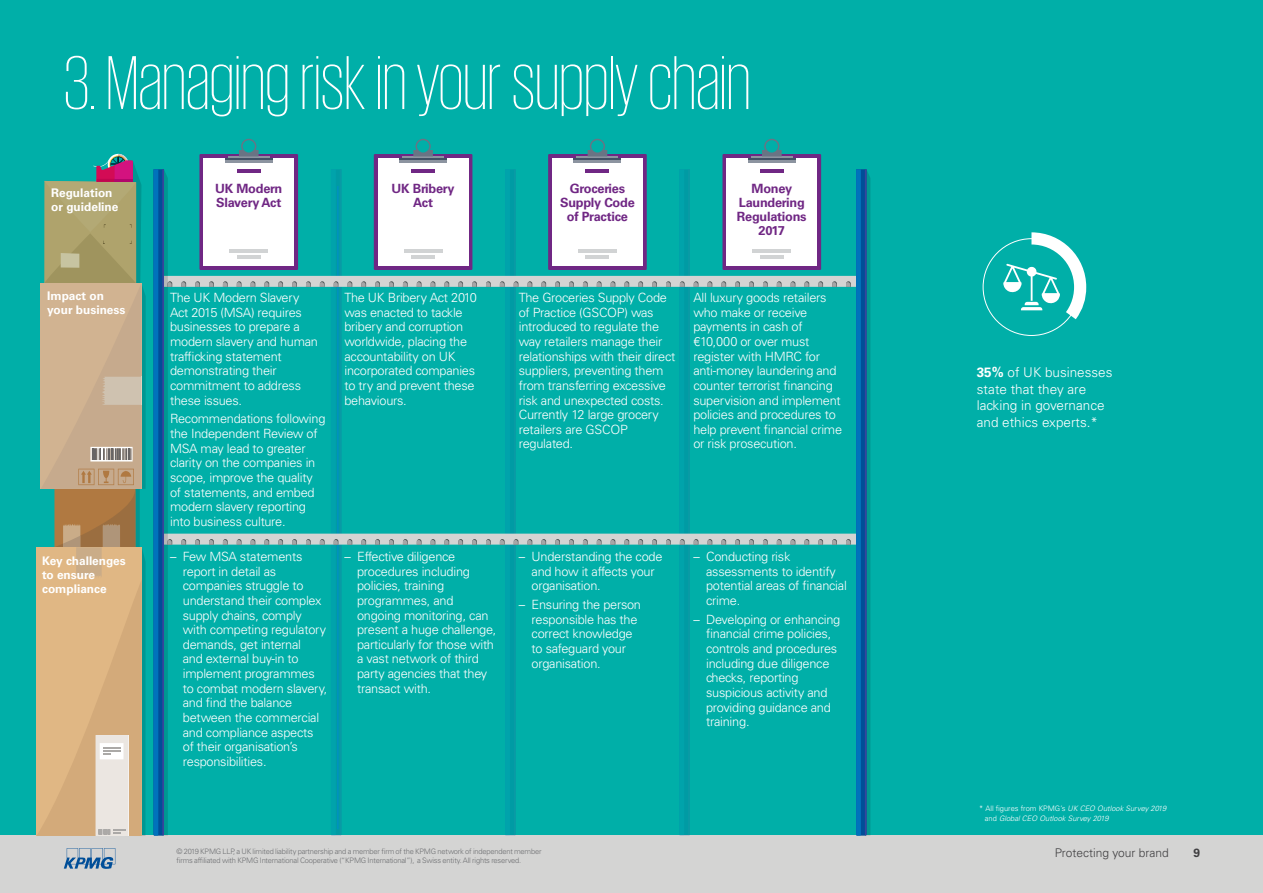
<style>
.page{position:relative;width:1263px;height:893px;background:#00afa8}
.page>*{position:absolute;margin:0;border:0;box-sizing:border-box;transform-origin:0 0}
.t1{font:200 78px "KPMG";color:#fff}
.t2{font:300 13.5px/16.5px "Univers LT Std";color:#fff}
.t3{font:300 12.75px/14.7px "Univers LT Std";letter-spacing:-.02em;color:#fff}
.t4{font:700 12.75px/14.2px "Univers LT Std";letter-spacing:-.02em;color:#702784;text-align:center}
.t5{font:300 12px "Univers LT Std";color:#414042}
.t6{font:700 12px "Univers LT Std";color:#414042}
.t7{font:700 11.85px/14.1px "Univers LT Std";color:#fff}
.t8{font:300 7.5px "Univers LT Std";letter-spacing:-.025em;color:#6d6e71}
.t9{font:italic 300 7.5px/10.5px "Univers LT Std";color:#fff}
.s1{font-family:"Univers 45"}
.s2{font-weight:700}
.s3{font-style:normal}
</style>
<div class="page">
<div style="left:0;top:836px;width:1263px;height:57px;background:#d4d4d3"></div>
<svg style="left:154px;top:169px;width:716px;height:667px"></svg>
<svg style="left:36px;top:154px;width:110px;height:682px;background:#b5ab87"></svg>
<div style="left:199px;top:154px;width:99px;height:116px;background:#702784"></div>
<div style="left:204px;top:158px;width:90px;height:108px;background:#fff"></div>
<div style="left:225px;top:158px;width:47px;height:5px;background:#8c94a0"></div>
<hr style="left:228px;top:156px;width:42px;height:3px;background:#8c94a0">
<hr style="left:225px;top:158px;width:47px;height:2px;background:#425165">
<svg style="left:239px;top:139px;width:20px;height:17px"></svg>
<hr style="left:230px;top:249px;width:38px;height:4px;background:#d1d3d4">
<hr style="left:237px;top:255px;width:24px;height:3px;background:#d1d3d4">
<hr style="left:237px;top:169px;width:24px;height:4px;background:#702784">
<div style="left:374px;top:154px;width:98px;height:116px;background:#702784"></div>
<div style="left:378px;top:158px;width:90px;height:108px;background:#fff"></div>
<div style="left:399px;top:158px;width:48px;height:5px;background:#8c94a0"></div>
<hr style="left:402px;top:156px;width:42px;height:3px;background:#8c94a0">
<hr style="left:399px;top:158px;width:48px;height:2px;background:#425165">
<svg style="left:413px;top:139px;width:20px;height:17px"></svg>
<hr style="left:404px;top:249px;width:38px;height:4px;background:#d1d3d4">
<hr style="left:411px;top:255px;width:24px;height:3px;background:#d1d3d4">
<hr style="left:411px;top:169px;width:24px;height:4px;background:#702784">
<div style="left:548px;top:154px;width:99px;height:116px;background:#702784"></div>
<div style="left:552px;top:158px;width:91px;height:108px;background:#fff"></div>
<div style="left:574px;top:158px;width:47px;height:5px;background:#8c94a0"></div>
<hr style="left:576px;top:156px;width:42px;height:3px;background:#8c94a0">
<hr style="left:574px;top:158px;width:47px;height:2px;background:#425165">
<svg style="left:588px;top:139px;width:19px;height:17px"></svg>
<hr style="left:578px;top:249px;width:39px;height:4px;background:#d1d3d4">
<hr style="left:585px;top:255px;width:24px;height:3px;background:#d1d3d4">
<hr style="left:585px;top:169px;width:24px;height:4px;background:#702784">
<div style="left:722px;top:154px;width:99px;height:116px;background:#702784"></div>
<div style="left:727px;top:158px;width:90px;height:108px;background:#fff"></div>
<div style="left:748px;top:158px;width:47px;height:5px;background:#8c94a0"></div>
<hr style="left:751px;top:156px;width:42px;height:3px;background:#8c94a0">
<hr style="left:748px;top:158px;width:47px;height:2px;background:#425165">
<svg style="left:762px;top:139px;width:20px;height:17px"></svg>
<hr style="left:753px;top:249px;width:38px;height:4px;background:#d1d3d4">
<hr style="left:760px;top:255px;width:24px;height:3px;background:#d1d3d4">
<hr style="left:760px;top:169px;width:24px;height:4px;background:#702784">
<svg style="left:1003px;top:232px;width:83px;height:87px"></svg>
<svg style="left:64px;top:848px;width:51px;height:21px"></svg>
<h1 class="t1" style="left:64px;top:46px;width:688px">3. Managing risk in your supply chain</h1>
<p class="t7" style="left:51px;top:186px;width:69px">Regulation or guideline</p>
<p class="t4" style="left:215px;top:181px;width:68px;text-align:left">UK Modern<br>Slavery Act</p>
<p class="t4" style="left:392px;top:181px;width:65px">UK Bribery<br>Act</p>
<p class="t4" style="left:560px;top:181px;width:76px">Groceries<br>Supply Code of Practice</p>
<p class="t4" style="left:737px;top:181px;width:71px">Money<br>Laundering<br>Regulations<br>2017</p>
<p class="t7" style="left:47px;top:289px;width:80px">Impact on your business</p>
<p class="t7" style="left:42px;top:553px;width:85px">Key challenges to ensure compliance</p>
<p class="t3" style="left:170px;top:290px;width:149px">The UK Modern Slavery<br>Act 2015 (MSA) requires businesses to prepare a modern slavery and human trafficking statement demonstrating their commitment to address these issues.</p>
<p class="t3" style="left:170px;top:412px;width:157px">Recommendations following the Independent Review of<br>MSA may lead to greater clarity on the companies in scope, improve the quality of statements, and embed modern slavery reporting into business culture.</p>
<p class="t3" style="left:183px;top:549px;width:146px;text-indent:-13px"><span class="s1">–</span> Few MSA statements report in detail as companies struggle to understand their complex supply chains, comply with competing regulatory demands, get internal<br>and external buy-in to implement programmes to combat modern slavery, and find the balance between the commercial and compliance aspects of their organisation’s responsibilities.</p>
<p class="t3" style="left:344px;top:290px;width:134px">The UK Bribery Act 2010 was enacted to tackle bribery and corruption worldwide, placing the accountability on UK incorporated companies to try and prevent these behaviours.</p>
<p class="t3" style="left:357px;top:549px;width:141px;text-indent:-13px"><span class="s1">–</span> Effective diligence procedures including policies, training programmes, and ongoing monitoring, can present a huge challenge, particularly for those with a vast network of third party agencies that they transact with.</p>
<p class="t3" style="left:519px;top:290px;width:158px">The Groceries Supply Code of Practice (GSCOP) was introduced to regulate the way retailers manage their relationships with their direct suppliers, preventing them from transferring excessive risk and unexpected costs.<br>Currently 12 large grocery retailers are GSCOP regulated.</p>
<p class="t3" style="left:693px;top:290px;width:150px">All luxury goods retailers who make or receive payments in cash of €10,000 or over must register with HMRC for anti-money laundering and counter terrorist financing supervision and implement policies and procedures to help prevent financial crime or risk prosecution.</p>
<p class="t3" style="left:531px;top:549px;width:132px;text-indent:-13px"><span class="s1">–</span> Understanding the code and how it affects your organisation.</p>
<p class="t3" style="left:531px;top:597px;width:111px;text-indent:-13px"><span class="s1">–</span> Ensuring the person responsible has the correct knowledge to safeguard your organisation.</p>
<p class="t3" style="left:706px;top:549px;width:142px;text-indent:-13px"><span class="s1">–</span> Conducting risk assessments to identify potential areas of financial crime.</p>
<p class="t3" style="left:706px;top:612px;width:136px;text-indent:-13px"><span class="s1">–</span> Developing or enhancing financial crime policies, controls and procedures including due diligence checks, reporting suspicious activity and providing guidance and training.</p>
<p class="t2" style="left:977px;top:364px;width:137px"><span class="s2">35%</span> of UK businesses state that they are lacking in governance and ethics experts.*</p>
<p class="t9" style="left:985px;top:803px;width:183px;text-indent:-6px"><span class="s3">* All figures from KPMG’s</span> UK CEO Outlook Survey 2019 <span class="s3">and</span> Global CEO Outlook Survey 2019</p>
<p class="t8" style="left:176px;top:846px;width:367px">© 2019 KPMG LLP, a UK limited liability partnership and a member firm of the KPMG network of independent member</p>
<p class="t5" style="left:1055px;top:845px;width:116px">Protecting your brand</p>
<p class="t6" style="left:1193px;top:845px;width:8px">9</p>
<p class="t8" style="left:176px;top:855px;width:346px">firms affiliated with KPMG International Cooperative (“KPMG International”), a Swiss entity. All rights reserved.</p>
</div>
